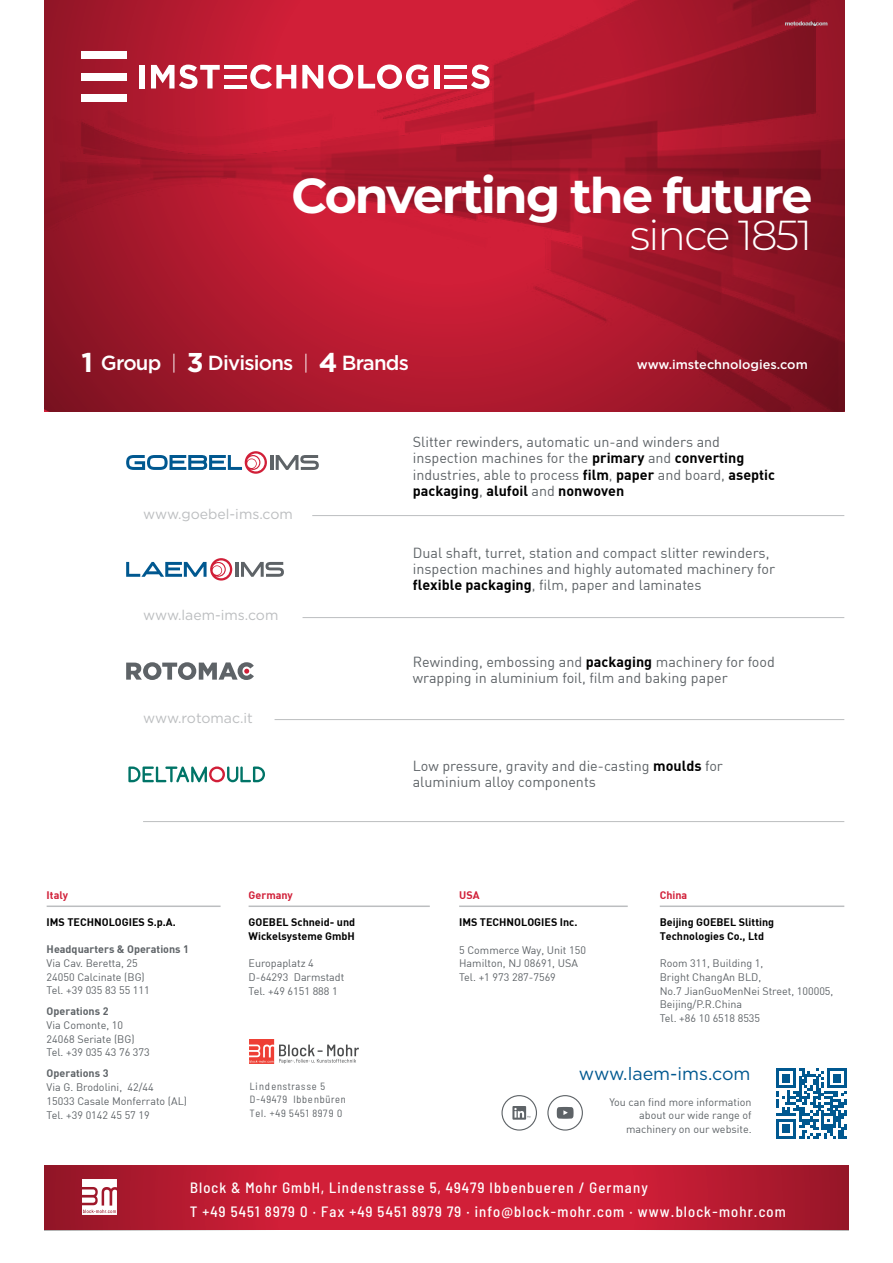
<style>
.page{position:relative;width:893px;height:1263px;background:#fff}
.page>*{position:absolute;margin:0;border:0;box-sizing:border-box;transform-origin:0 0}
.t1{font:700 49.05px "Montserrat";letter-spacing:-.04em;color:#fff}
.t2{font:300 41.85px "Montserrat";letter-spacing:-.04em;color:#fff}
.t3{font:500 20.4px "Gotham";letter-spacing:-.04em;color:#fff}
.t4{font:17.85px "Gotham";color:#005890}
.t5{font:500 semi-condensed 15px/24.6px "Barlow";letter-spacing:.075em;color:#fff}
.t6{font:14.4px/16px "DIN";color:#5e6367}
.t7{font:14.4px "DIN Bold";color:#000}
.t8{font:14.1px "Gotham";color:#bcbec0}
.t9{font:500 12.75px "Gotham";color:#fff}
.t10{font:10.8px/13.6px "DIN";color:#5e6367}
.t11{font:10.8px/13.6px "DIN Bold";color:#000}
.t12{font:10.8px "DIN Bold";color:#5e6367}
.t13{font:10.8px "DIN Bold";color:#d11f38}
.t14{font:semi-condensed 10.5px/13.2px "Barlow";letter-spacing:.07em;color:#5e6367}
.s1{font-weight:700;font-size:27.15px}
.s2{font-weight:300}
.s3{font-family:"DIN Bold";color:#000}
.s4{font-family:"DIN";color:#5e6367}
</style>
<div class="page">
<svg style="left:776px;top:1068px;width:71px;height:71px"></svg>
<svg style="left:44px;top:1166px;width:805px;height:64px;background:#c01c33"></svg>
<div style="left:501px;top:1095px;width:36px;height:35px;border:1px solid #5e6367;border-radius:50%"></div>
<svg style="left:512px;top:1106px;width:18px;height:14px"></svg>
<div style="left:547px;top:1095px;width:36px;height:35px;border:1px solid #5e6367;border-radius:50%"></div>
<svg style="left:557px;top:1107px;width:17px;height:12px"></svg>
<hr style="left:47px;top:905px;width:174px;height:2px;background:#bcbec0">
<hr style="left:249px;top:905px;width:181px;height:2px;background:#bcbec0">
<hr style="left:459px;top:905px;width:169px;height:2px;background:#bcbec0">
<hr style="left:660px;top:905px;width:184px;height:2px;background:#bcbec0">
<svg style="left:44px;top:0;width:800px;height:412px;background:#ab182d"></svg>
<div style="left:81px;top:94px;width:45px;height:8px;background:#fff"></div>
<div style="left:81px;top:52px;width:45px;height:7px;background:#fff"></div>
<div style="left:81px;top:73px;width:45px;height:8px;background:#fff"></div>
<div style="left:140px;top:65px;width:5px;height:23px;background:#fff"></div>
<svg style="left:151px;top:65px;width:69px;height:24px"></svg>
<svg style="left:250px;top:65px;width:46px;height:24px"></svg>
<svg style="left:302px;top:65px;width:126px;height:24px"></svg>
<div style="left:434px;top:65px;width:5px;height:23px;background:#fff"></div>
<svg style="left:471px;top:65px;width:19px;height:24px"></svg>
<hr style="left:224px;top:85px;width:22px;height:4px;background:#fff">
<hr style="left:224px;top:65px;width:22px;height:4px;background:#fff">
<hr style="left:224px;top:75px;width:22px;height:4px;background:#fff">
<hr style="left:445px;top:85px;width:22px;height:4px;background:#fff">
<hr style="left:445px;top:65px;width:22px;height:4px;background:#fff">
<hr style="left:445px;top:75px;width:22px;height:4px;background:#fff">
<div style="left:86px;top:411px;width:273px;height:103px;background:#fff"></div>
<hr style="left:270px;top:455px;width:3px;height:15px;background:#5e6367">
<svg style="left:276px;top:455px;width:43px;height:15px"></svg>
<svg style="left:126px;top:451px;width:141px;height:23px"></svg>
<svg style="left:126px;top:662px;width:128px;height:18px"></svg>
<svg style="left:128px;top:766px;width:137px;height:16px"></svg>
<hr style="left:236px;top:562px;width:3px;height:15px;background:#5e6367">
<svg style="left:241px;top:562px;width:43px;height:15px"></svg>
<svg style="left:126px;top:558px;width:106px;height:23px"></svg>
<hr style="left:312px;top:515px;width:532px;height:1px;background:#bcbec0">
<hr style="left:303px;top:617px;width:541px;height:1px;background:#bcbec0">
<hr style="left:275px;top:719px;width:569px;height:1px;background:#bcbec0">
<hr style="left:143px;top:821px;width:701px;height:1px;background:#bcbec0">
<svg style="left:785px;top:21px;width:42px;height:5px"></svg>
<img style="left:82px;top:1179px;width:35px;height:35px">
<img style="left:250px;top:1039px;width:109px;height:25px">
<h1 class="t1" style="left:292px;top:161px;width:522px">Converting the future</h1>
<h2 class="t2" style="left:630px;top:207px;width:184px">since 1851</h2>
<h3 class="t3" style="left:81px;top:349px;width:329px"><span class="s1">1</span> Group <span class="s2">|</span> <span class="s1">3</span> Divisions <span class="s2">|</span> <span class="s1">4</span> Brands</h3>
<p class="t9" style="left:637px;top:356px;width:172px">www.imstechnologies.com</p>
<p class="t8" style="left:143px;top:505px;width:151px">www.goebel-ims.com</p>
<p class="t8" style="left:143px;top:606px;width:137px">www.laem-ims.com</p>
<p class="t8" style="left:143px;top:709px;width:111px">www.rotomac.it</p>
<p class="t13" style="left:47px;top:888px;width:23px">Italy</p>
<p class="t11" style="left:47px;top:915px;width:131px">IMS TECHNOLOGIES S.p.A.</p>
<p class="t12" style="left:47px;top:942px;width:144px">Headquarters &amp; Operations 1</p>
<p class="t10" style="left:47px;top:956px;width:105px">Via Cav. Beretta, 25<br>24050 Calcinate (BG)<br>Tel. +39 035 83 55 111</p>
<p class="t12" style="left:47px;top:1004px;width:63px">Operations 2</p>
<p class="t10" style="left:47px;top:1018px;width:105px">Via Comonte, 10<br>24068 Seriate (BG)<br>Tel. +39 035 43 76 373</p>
<p class="t12" style="left:47px;top:1066px;width:63px">Operations 3</p>
<p class="t10" style="left:47px;top:1080px;width:142px">Via G. Brodolini, 42/44<br>15033 Casale Monferrato (AL)<br>Tel. +39 0142 45 57 19</p>
<p class="t13" style="left:249px;top:888px;width:46px">Germany</p>
<p class="t11" style="left:249px;top:915px;width:108px">GOEBEL Schneid- und<br>Wickelsysteme GmbH</p>
<p class="t10" style="left:249px;top:956px;width:97px">Europaplatz 4<br>D-64293 Darmstadt<br>Tel. +49 6151 888 1</p>
<p class="t14" style="left:250px;top:1079px;width:97px">Lindenstrasse 5<br>D-49479 Ibbenbüren<br>Tel. +49 5451 8979 0</p>
<p class="t6" style="left:413px;top:434px;width:364px">Slitter rewinders, automatic un-and winders and inspection machines for the <span class="s3">primary</span> and <span class="s3">converting </span>industries, able to process <span class="s3">film</span>, <span class="s3">paper</span> and board, <span class="s3">aseptic</span></p>
<p class="t7" style="left:413px;top:481px;width:213px">packaging<span class="s4">,</span> alufoil <span class="s4">and</span> nonwoven</p>
<p class="t6" style="left:413px;top:544px;width:364px">Dual shaft, turret, station and compact slitter rewinders, inspection machines and highly automated machinery for <span class="s3">flexible packaging</span>, film, paper and laminates</p>
<p class="t6" style="left:413px;top:653px;width:364px">Rewinding, embossing and <span class="s3">packaging</span> machinery for food wrapping in aluminium foil, film and baking paper</p>
<p class="t6" style="left:413px;top:757px;width:312px">Low pressure, gravity and die-casting <span class="s3">moulds</span> for aluminium alloy components</p>
<p class="t13" style="left:459px;top:888px;width:22px">USA</p>
<p class="t11" style="left:459px;top:915px;width:120px">IMS TECHNOLOGIES Inc.</p>
<p class="t10" style="left:459px;top:942px;width:128px">5 Commerce Way, Unit 150<br>Hamilton, NJ 08691, USA<br>Tel. +1 973 287-7569</p>
<p class="t13" style="left:660px;top:888px;width:29px">China</p>
<p class="t11" style="left:660px;top:915px;width:116px">Beijing GOEBEL Slitting<br>Technologies Co., Ltd</p>
<p class="t10" style="left:660px;top:956px;width:175px">Room 311, Building 1,<br>Bright ChangAn BLD,<br>No.7 JianGuoMenNei Street, 100005,<br>Beijing/P.R.China<br>Tel. +86 10 6518 8535</p>
<p class="t4" style="left:579px;top:1062px;width:173px">www.laem-ims.com</p>
<p class="t10" style="left:610px;top:1095px;width:144px;text-align:right">You can find more information about our wide range of machinery on our website.</p>
<p class="t5" style="left:190px;top:1175px;width:597px">Block &amp; Mohr GmbH, Lindenstrasse 5, 49479 Ibbenbueren / Germany<br>T +49 5451 8979 0 · Fax +49 5451 8979 79 · info@block-mohr.com · www.block-mohr.com</p>
</div>
